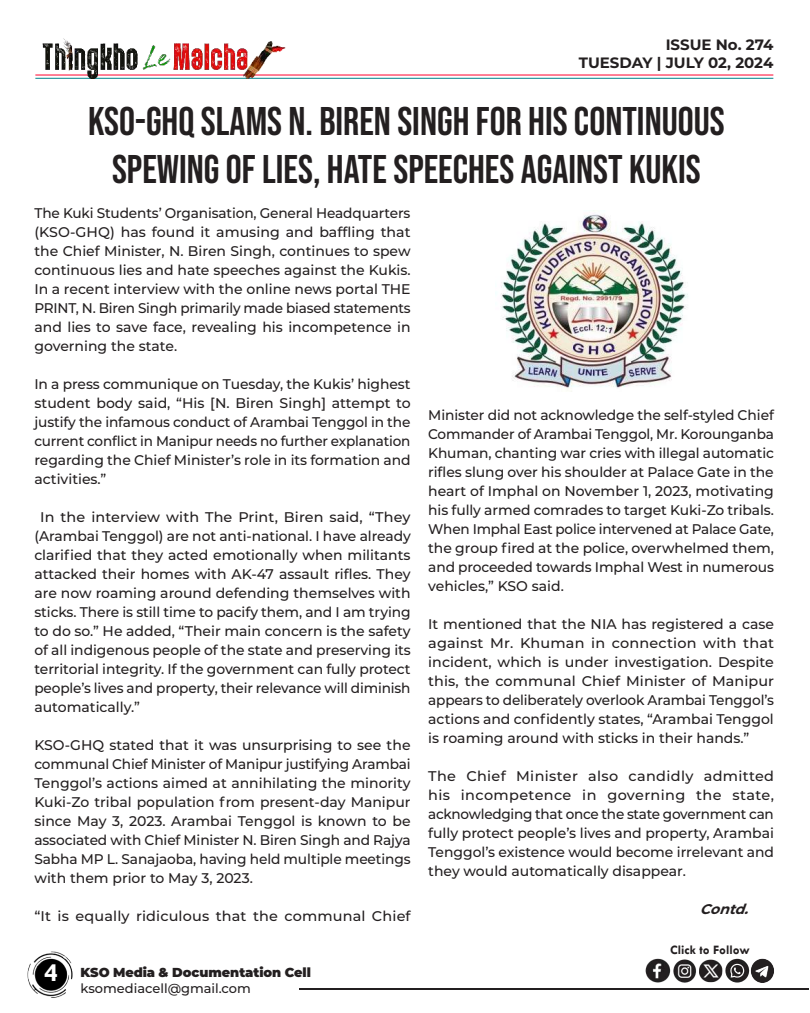
<style>
.page{position:relative;width:810px;height:1013px;background:#fff}
.page>*{position:absolute;margin:0;border:0;box-sizing:border-box;transform-origin:0 0}
.t1{font:40px/48px "Bebas Neue";color:#231f20;text-align:center}
.t2{font:700 26px "Tw Cen";color:#fff}
.t3{font:700 15px/18px "Montserrat";color:#231f20;text-align:right}
.t4{font:500 14px/19px "Montserrat";color:#231f20;text-align:justify}
.t5{font:italic 700 14px "Montserrat";color:#231f20}
.t6{font:900 13px "Montserrat";letter-spacing:-.005em;color:#231f20}
.t7{font:500 13px "Montserrat";color:#231f20}
.t8{font:700 13px "Tw Cen";color:#231f20}
</style>
<div class="page">
<hr style="left:299px;top:988px;width:509px;height:1px;background:#231f20">
<img style="left:27px;top:951px;width:46px;height:47px">
<hr style="left:35px;top:74px;width:738px;height:1px;background:#ff002d">
<hr style="left:35px;top:78px;width:738px;height:1px;background:#00848b">
<img style="left:35px;top:38px;width:254px;height:41px">
<img style="left:645px;top:958px;width:129px;height:25px">
<img style="left:495px;top:214px;width:193px;height:174px">
<p class="t3" style="left:579px;top:35px;width:196px">ISSUE No. 274<br>TUESDAY | JULY 02, 2024</p>
<h1 class="t1" style="left:88px;top:97px;width:638px">KSO-GHQ SLAMS N. BIREN SINGH FOR HIS CONTINUOUS<br>SPEWING OF LIES, HATE SPEECHES AGAINST KUKIS</h1>
<p class="t4" style="left:34px;top:203px;width:378px">The Kuki Students’ Organisation, General Headquarters (KSO-GHQ) has found it amusing and baffling that the Chief Minister, N. Biren Singh, continues to spew continuous lies and hate speeches against the Kukis.<br>In a recent interview with the online news portal THE PRINT, N. Biren Singh primarily made biased statements and lies to save face, revealing his incompetence in governing the state.</p>
<p class="t4" style="left:34px;top:374px;width:378px">In a press communique on Tuesday, the Kukis’ highest student body said, “His [N. Biren Singh] attempt to justify the infamous conduct of Arambai Tenggol in the current conflict in Manipur needs no further explanation regarding the Chief Minister’s role in its formation and activities.”</p>
<p class="t4" style="left:34px;top:507px;width:378px;text-indent:6px">In the interview with The Print, Biren said, “They (Arambai Tenggol) are not anti-national. I have already clarified that they acted emotionally when militants attacked their homes with AK-47 assault rifles. They are now roaming around defending themselves with sticks. There is still time to pacify them, and I am trying to do so.” He added, “Their main concern is the safety of all indigenous people of the state and preserving its territorial integrity. If the government can fully protect people’s lives and property, their relevance will diminish automatically.”</p>
<p class="t4" style="left:34px;top:735px;width:378px">KSO-GHQ stated that it was unsurprising to see the communal Chief Minister of Manipur justifying Arambai Tenggol’s actions aimed at annihilating the minority Kuki-Zo tribal population from present-day Manipur since May 3, 2023. Arambai Tenggol is known to be associated with Chief Minister N. Biren Singh and Rajya Sabha MP L. Sanajaoba, having held multiple meetings with them prior to May 3, 2023.</p>
<p class="t4" style="left:34px;top:906px;width:378px">“It is equally ridiculous that the communal Chief</p>
<p class="t4" style="left:428px;top:404px;width:347px">Minister did not acknowledge the self-styled Chief Commander of Arambai Tenggol, Mr. Korounganba Khuman, chanting war cries with illegal automatic rifles slung over his shoulder at Palace Gate in the heart of Imphal on November 1, 2023, motivating his fully armed comrades to target Kuki-Zo tribals.<br>When Imphal East police intervened at Palace Gate, the group fired at the police, overwhelmed them, and proceeded towards Imphal West in numerous vehicles,” KSO said.</p>
<p class="t4" style="left:428px;top:613px;width:347px">It mentioned that the NIA has registered a case against Mr. Khuman in connection with that incident, which is under investigation. Despite this, the communal Chief Minister of Manipur appears to deliberately overlook Arambai Tenggol’s actions and confidently states, “Arambai Tenggol is roaming around with sticks in their hands.”</p>
<p class="t4" style="left:428px;top:765px;width:347px">The Chief Minister also candidly admitted his incompetence in governing the state, acknowledging that once the state government can fully protect people’s lives and property, Arambai Tenggol’s existence would become irrelevant and they would automatically disappear.</p>
<p class="t5" style="left:700px;top:899px;width:56px">Contd.</p>
<h2 class="t2" style="left:44px;top:957px;width:15px">4</h2>
<p class="t6" style="left:81px;top:962px;width:232px">KSO Media &amp; Documentation Cell</p>
<p class="t7" style="left:81px;top:978px;width:172px">ksomediacell@gmail.com</p>
<p class="t8" style="left:670px;top:942px;width:81px">Click to Follow</p>
</div>
